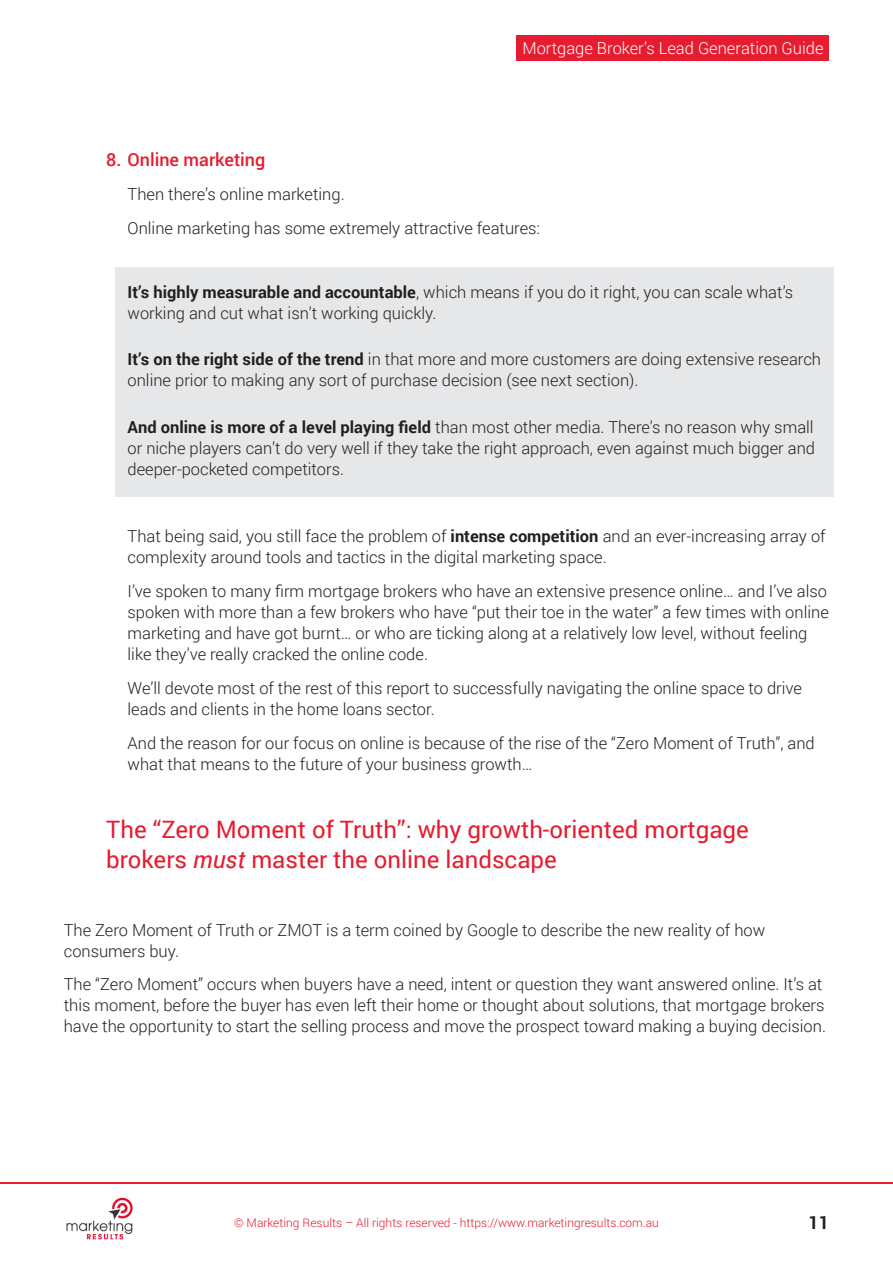
<style>
.page{position:relative;width:893px;height:1263px;background:#fff}
.page>*{position:absolute;margin:0;border:0;box-sizing:border-box;transform-origin:0 0}
.Highlight{font:24px/30px "Roboto";color:#e61c30}
.H4_indented{font:500 18px "Roboto";color:#e61c30}
.t1{font:700 18px "Roboto";color:#231f20}
.body_indented{font:300 16.5px/21px "Roboto";color:#231f20}
.Body{font:300 16.5px/21px "Roboto";color:#231f20}
.t2{font:300 16.5px "Roboto";color:#fff}
.t3{font:300 12px "Roboto";color:#e61c30}
.s1{font-weight:700}
.s2{font-style:italic}
</style>
<div class="page">
<img style="left:66px;top:1197px;width:67px;height:43px">
<hr style="left:0;top:1182px;width:893px;height:1px;background:#e61c30">
<div style="left:517px;top:35px;width:312px;height:25px;background:#e61c30"></div>
<div style="left:115px;top:267px;width:718px;height:229px;background:#e6e7e9"></div>
<p class="t2" style="left:522px;top:36px;width:303px">Mortgage Broker’s Lead Generation Guide</p>
<p class="H4_indented" style="left:106px;top:147px;width:161px">8. Online marketing</p>
<p class="body_indented" style="left:128px;top:183px;width:219px">Then there’s online marketing.</p>
<p class="body_indented" style="left:128px;top:217px;width:414px">Online marketing has some extremely attractive features:</p>
<p class="body_indented" style="left:128px;top:281px;width:667px"><span class="s1">It’s highly measurable and accountable</span>, which means if you do it right, you can scale what’s working and cut what isn’t working quickly.</p>
<p class="body_indented" style="left:128px;top:348px;width:695px"><span class="s1">It’s on the right side of the trend</span> in that more and more customers are doing extensive research online prior to making any sort of purchase decision (see next section).</p>
<p class="body_indented" style="left:128px;top:416px;width:689px;text-align:justify"><span class="s1">And online is more of a level playing field</span> than most other media. There’s no reason why small or niche players can’t do very well if they take the right approach, even against much bigger and deeper-pocketed competitors.</p>
<p class="body_indented" style="left:128px;top:525px;width:700px">That being said, you still face the problem of <span class="s1">intense competition</span> and an ever-increasing array of complexity around tools and tactics in the digital marketing space.</p>
<p class="body_indented" style="left:128px;top:580px;width:703px">I’ve spoken to many firm mortgage brokers who have an extensive presence online… and I’ve also spoken with more than a few brokers who have “put their toe in the water” a few times with online marketing and have got burnt… or who are ticking along at a relatively low level, without feeling like they’ve really cracked the online code.</p>
<p class="body_indented" style="left:128px;top:677px;width:676px">We’ll devote most of the rest of this report to successfully navigating the online space to drive leads and clients in the home loans sector.</p>
<p class="body_indented" style="left:128px;top:732px;width:689px">And the reason for our focus on online is because of the rise of the “Zero Moment of Truth”, and what that means to the future of your business growth…</p>
<p class="Highlight" style="left:106px;top:813px;width:644px">The “Zero Moment of Truth”: why growth-oriented mortgage brokers <span class="s2">must</span> master the online landscape</p>
<p class="Body" style="left:64px;top:919px;width:703px">The Zero Moment of Truth or ZMOT is a term coined by Google to describe the new reality of how consumers buy.</p>
<p class="Body" style="left:64px;top:973px;width:764px">The “Zero Moment” occurs when buyers have a need, intent or question they want answered online. It’s at this moment, before the buyer has even left their home or thought about solutions, that mortgage brokers have the opportunity to start the selling process and move the prospect toward making a buying decision.</p>
<p class="t3" style="left:234px;top:1214px;width:426px">© Marketing Results – All rights reserved - https://www.marketingresults.com.au</p>
<p class="t1" style="left:808px;top:1209px;width:22px">11</p>
</div>
